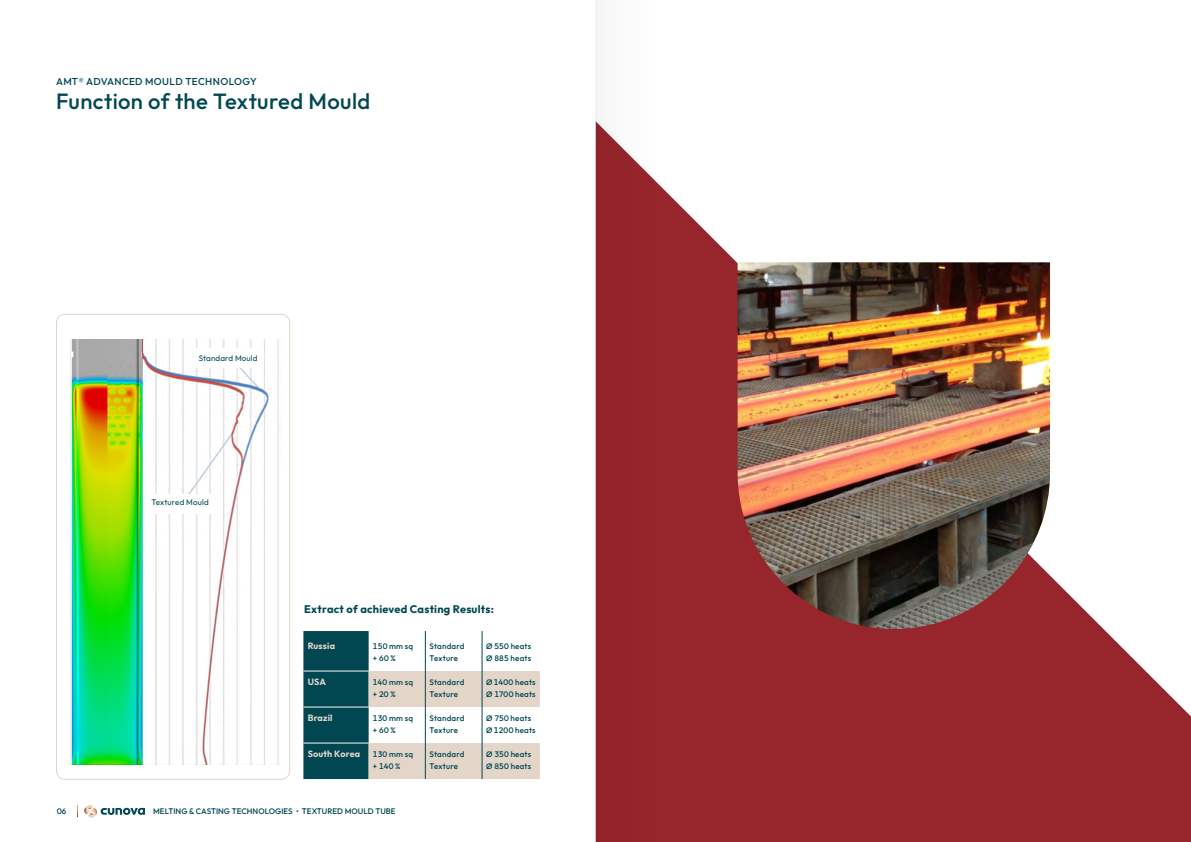
<style>
.page{position:relative;width:1191px;height:842px;background:#fff}
.page>*{position:absolute;margin:0;border:0;box-sizing:border-box;transform-origin:0 0}
.t1{font:500 22px "Outfit";letter-spacing:.02em;color:#004752}
.t2{font:700 11px "Outfit";letter-spacing:.02em;color:#004752}
.t3{font:500 10px "Outfit";letter-spacing:.03em;color:#004752}
.t4{font:700 9px "Outfit";letter-spacing:.02em;color:#e4d5c9}
.t5{font:500 8px/12px "Outfit";letter-spacing:.02em;color:#004752}
.t6{font:8px "Outfit";letter-spacing:.02em;color:#004752}
</style>
<div class="page">
<svg style="left:77px;top:805px;width:1px;height:12px"></svg>
<svg style="left:84px;top:805px;width:61px;height:13px"></svg>
<img style="left:71px;top:339px;width:208px;height:425px">
<svg style="left:303px;top:631px;width:237px;height:148px"></svg>
<hr style="left:425px;top:631px;width:1px;height:40px;background:#004752">
<hr style="left:482px;top:631px;width:1px;height:40px;background:#004752">
<hr style="left:425px;top:671px;width:1px;height:36px;background:#004752">
<hr style="left:482px;top:671px;width:1px;height:36px;background:#004752">
<hr style="left:425px;top:707px;width:1px;height:36px;background:#004752">
<hr style="left:482px;top:707px;width:1px;height:36px;background:#004752">
<hr style="left:425px;top:743px;width:1px;height:36px;background:#004752">
<hr style="left:482px;top:743px;width:1px;height:36px;background:#004752">
<hr style="left:303px;top:671px;width:66px;height:1px;background:#fcfbfa">
<hr style="left:303px;top:707px;width:66px;height:1px;background:#fcfbfa">
<hr style="left:303px;top:743px;width:66px;height:1px;background:#fcfbfa">
<div style="left:56px;top:314px;width:234px;height:466px;border:1px solid #e4d5c9;border-radius:9px"></div>
<div style="left:194px;top:348px;width:69px;height:20px;background:#fff"></div>
<div style="left:148px;top:494px;width:73px;height:19px;background:#fff"></div>
<svg style="left:652px;top:177px;width:539px;height:665px;fill:#97252c"></svg>
<img style="left:737px;top:262px;width:313px;height:367px">
<svg style="left:595px;top:0;width:57px;height:842px"></svg>
<p class="t3" style="left:56px;top:76px;width:202px">AMT® ADVANCED MOULD TECHNOLOGY</p>
<h1 class="t1" style="left:56px;top:89px;width:316px">Function of the Textured Mould</h1>
<p class="t6" style="left:199px;top:354px;width:60px">Standard Mould</p>
<p class="t6" style="left:151px;top:498px;width:59px">Textured Mould</p>
<h2 class="t2" style="left:304px;top:603px;width:191px">Extract of achieved Casting Results:</h2>
<p class="t4" style="left:308px;top:641px;width:29px">Russia</p>
<p class="t5" style="left:373px;top:640px;width:42px">150 mm sq + 60 %</p>
<p class="t5" style="left:429px;top:640px;width:36px">Standard<br>Texture</p>
<p class="t5" style="left:486px;top:640px;width:46px">Ø 550 heats<br>Ø 885 heats</p>
<p class="t4" style="left:308px;top:677px;width:20px">USA</p>
<p class="t5" style="left:373px;top:676px;width:42px">140 mm sq + 20 %</p>
<p class="t5" style="left:429px;top:676px;width:36px">Standard<br>Texture</p>
<p class="t5" style="left:486px;top:676px;width:51px">Ø1400 heats<br>Ø 1700 heats</p>
<p class="t4" style="left:308px;top:713px;width:26px">Brazil</p>
<p class="t5" style="left:373px;top:712px;width:42px">130 mm sq + 60 %</p>
<p class="t5" style="left:429px;top:712px;width:36px">Standard<br>Texture</p>
<p class="t5" style="left:486px;top:712px;width:51px">Ø 750 heats<br>Ø1200 heats</p>
<p class="t4" style="left:308px;top:749px;width:54px">South Korea</p>
<p class="t5" style="left:373px;top:748px;width:42px">130 mm sq + 140 %</p>
<p class="t5" style="left:429px;top:748px;width:36px">Standard<br>Texture</p>
<p class="t5" style="left:486px;top:748px;width:46px">Ø 350 heats<br>Ø 850 heats</p>
<p class="t5" style="left:57px;top:805px;width:11px">06</p>
<p class="t5" style="left:153px;top:805px;width:244px">MELTING &amp; CASTING TECHNOLOGIES • TEXTURED MOULD TUBE</p>
</div>
